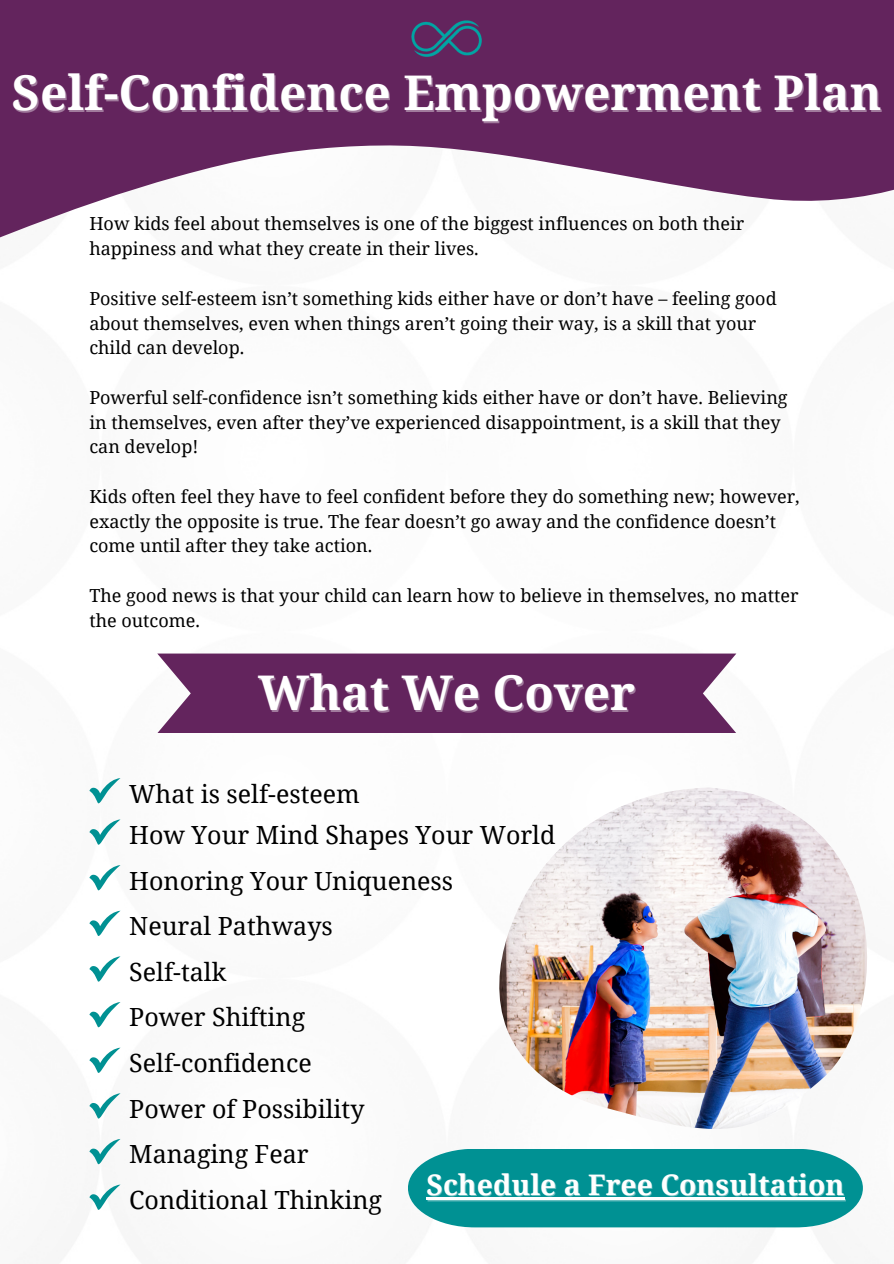
<style>
.page{position:relative;width:894px;height:1264px;background:#fff}
.page>*{position:absolute;margin:0;border:0;box-sizing:border-box;transform-origin:0 0}
.t1{font:700 47.85px "Noto Serif";color:#fff}
.t2{font:700 28.35px "Noto Serif";color:#fff}
.t3{font:25.05px "Noto Serif";color:#000}
.t4{font:18px/24.8px "Noto Serif";color:#000}
</style>
<div class="page">
<svg style="left:0;top:0;width:893px;height:238px;fill:#63245d"></svg>
<div style="left:0;top:0;width:782px;height:65px;background:#63245d"></div>
<img style="left:388px;top:0;width:116px;height:78px">
<svg style="left:157px;top:653px;width:579px;height:80px;background:#6c3167"></svg>
<svg style="left:89px;top:778px;width:31px;height:25px"></svg>
<svg style="left:89px;top:819px;width:31px;height:26px"></svg>
<svg style="left:89px;top:865px;width:31px;height:25px"></svg>
<svg style="left:89px;top:910px;width:31px;height:26px"></svg>
<svg style="left:89px;top:956px;width:31px;height:25px"></svg>
<svg style="left:89px;top:1002px;width:31px;height:25px"></svg>
<svg style="left:89px;top:1047px;width:31px;height:26px"></svg>
<svg style="left:89px;top:1093px;width:31px;height:25px"></svg>
<svg style="left:89px;top:1139px;width:31px;height:25px"></svg>
<svg style="left:89px;top:1184px;width:31px;height:26px"></svg>
<img style="left:499px;top:787px;width:368px;height:342px">
<svg style="left:408px;top:1149px;width:454px;height:78px;background:#14999b"></svg>
<hr style="left:426px;top:1197px;width:418px;height:2px;background:#fff">
<p class="t1" style="left:12px;top:59px;width:870px">Self-Confidence Empowerment Plan</p>
<p class="t4" style="left:89px;top:211px;width:656px">How kids feel about themselves is one of the biggest influences on both their happiness and what they create in their lives.</p>
<p class="t4" style="left:89px;top:285px;width:688px">Positive self-esteem isn’t something kids either have or don’t have – feeling good about themselves, even when things aren’t going their way, is a skill that your child can develop.</p>
<p class="t4" style="left:89px;top:384px;width:699px">Powerful self-confidence isn’t something kids either have or don’t have. Believing in themselves, even after they’ve experienced disappointment, is a skill that they can develop!</p>
<p class="t4" style="left:89px;top:483px;width:711px">Kids often feel they have to feel confident before they do something new; however, exactly the opposite is true. The fear doesn’t go away and the confidence doesn’t come until after they take action.</p>
<p class="t4" style="left:89px;top:582px;width:710px">The good news is that your child can learn how to believe in themselves, no matter the outcome.</p>
<p class="t1" style="left:258px;top:659px;width:378px">What We Cover</p>
<p class="t3" style="left:129px;top:775px;width:232px">What is self-esteem</p>
<p class="t3" style="left:129px;top:817px;width:427px">How Your Mind Shapes Your World</p>
<p class="t3" style="left:129px;top:862px;width:325px">Honoring Your Uniqueness</p>
<p class="t3" style="left:129px;top:908px;width:205px">Neural Pathways</p>
<p class="t3" style="left:129px;top:954px;width:98px">Self-talk</p>
<p class="t3" style="left:129px;top:999px;width:177px">Power Shifting</p>
<p class="t3" style="left:129px;top:1045px;width:184px">Self-confidence</p>
<p class="t3" style="left:129px;top:1090px;width:237px">Power of Possibility</p>
<p class="t3" style="left:129px;top:1136px;width:181px">Managing Fear</p>
<p class="t3" style="left:129px;top:1182px;width:254px">Conditional Thinking</p>
<p class="t2" style="left:426px;top:1165px;width:419px">Schedule a Free Consultation</p>
</div>
